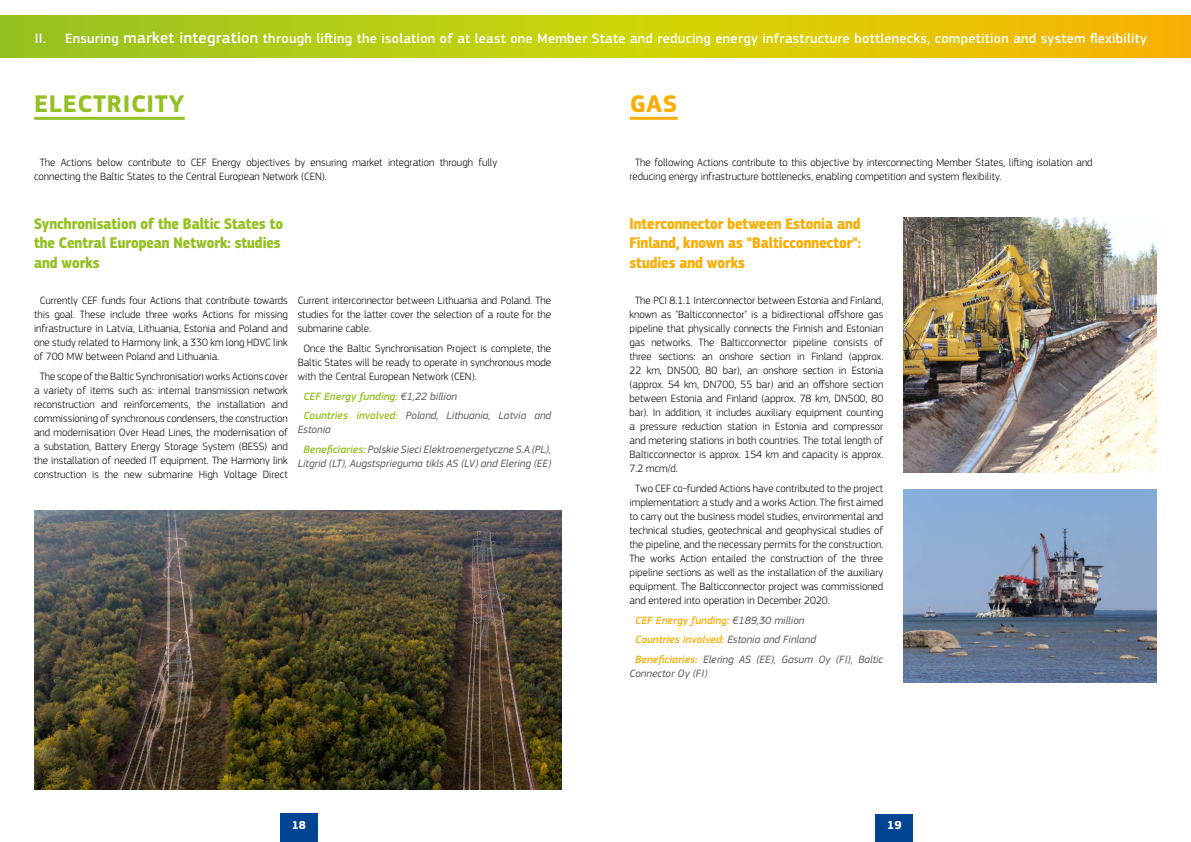
<style>
.page{position:relative;width:1191px;height:842px;background:#fff}
.page>*{position:absolute;margin:0;border:0;box-sizing:border-box;transform-origin:0 0}
.Titles-green{font:700 25px "EC Square Sans Pro";letter-spacing:.03em;color:#94c121}
.Titles-green-2{font:700 25px "EC Square Sans Pro";color:#f9ae05}
.t1{font:700 16px/19.2px "EC Square Sans Cond Pro";color:#f9ae05;text-align:justify}
.t2{font:700 16px/19.2px "EC Square Sans Cond Pro";color:#94c121}
.t3{font:500 14px "EC Square Sans Pro";letter-spacing:.02em;color:#fff}
.t4{font:700 12px "EC Square Sans Pro";color:#fff}
.t5{font:300 11px/14px "EC Square Sans Pro";color:#000;text-align:justify}
.t6{font:italic 11px/14px "EC Square Sans Pro";color:#575756}
.t7{font:italic 500 11px "EC Square Sans Pro";color:#f9ae05}
.t8{font:italic 500 11px "EC Square Sans Pro";color:#94c121}
.s1{font-size:16px}
.s2{font-weight:400;color:#575756}
.s3{font-weight:500;color:#94c121}
.s4{font-weight:500;color:#f9ae05}
</style>
<div class="page">
<hr style="left:34px;top:117px;width:151px;height:3px;background:#94c121">
<hr style="left:630px;top:117px;width:47px;height:3px;background:#f9ae05">
<svg style="left:0;top:15px;width:1191px;height:43px;background:#c9c80d"></svg>
<img style="left:34px;top:511px;width:527px;height:279px">
<img style="left:903px;top:217px;width:254px;height:255px">
<img style="left:903px;top:489px;width:254px;height:194px">
<div style="left:875px;top:814px;width:38px;height:28px;background:#004494"></div>
<div style="left:280px;top:814px;width:37px;height:28px;background:#004494"></div>
<p class="t3" style="left:35px;top:31px;width:1114px">II. Ensuring <span class="s1">market integration</span> through lifting the isolation of at least one Member State and reducing energy infrastructure bottlenecks, competition and system flexibility</p>
<p class="Titles-green" style="left:34px;top:89px;width:152px">ELECTRICITY</p>
<p class="Titles-green-2" style="left:630px;top:89px;width:49px">GAS</p>
<p class="t5" style="left:34px;top:156px;width:464px;text-indent:6px">The Actions below contribute to CEF Energy objectives by ensuring market integration through fully connecting the Baltic States to the Central European Network (CEN).</p>
<p class="t5" style="left:629px;top:156px;width:465px;text-indent:6px">The following Actions contribute to this objective by interconnecting Member States, lifting isolation and reducing energy infrastructure bottlenecks, enabling competition and system flexibility.</p>
<p class="t2" style="left:34px;top:215px;width:250px">Synchronisation of the Baltic States to the Central European Network: studies and works</p>
<p class="t1" style="left:629px;top:215px;width:233px">Interconnector between Estonia and Finland, known as "Balticconnector": studies and works</p>
<p class="t5" style="left:34px;top:294px;width:255px;text-indent:6px">Currently CEF funds four Actions that contribute towards this goal. These include three works Actions for missing infrastructure in Latvia, Lithuania, Estonia and Poland and one study related to Harmony link, a 330 km long HDVC link of 700 MW between Poland and Lithuania.</p>
<p class="t5" style="left:34px;top:369px;width:255px;text-align:center">The scope of the Baltic Synchronisation works Actions cover a variety of items such as: internal transmission network reconstruction and reinforcements, the installation and commissioning of synchronous condensers, the construction and modernisation Over Head Lines, the modernisation of a substation, Battery Energy Storage System (BESS) and the installation of needed IT equipment. The Harmony link construction is the new submarine High Voltage Direct</p>
<p class="t5" style="left:298px;top:294px;width:255px">Current interconnector between Lithuania and Poland. The studies for the latter cover the selection of a route for the submarine cable.</p>
<p class="t5" style="left:298px;top:341px;width:255px;text-indent:6px">Once the Baltic Synchronisation Project is complete, the Baltic States will be ready to operate in synchronous mode with the Central European Network (CEN).</p>
<p class="t8" style="left:303px;top:390px;width:155px">CEF Energy funding: <span class="s2">€1,22 billion</span></p>
<p class="t6" style="left:298px;top:409px;width:255px;text-indent:6px"><span class="s3">Countries involved:</span> Poland, Lithuania, Latvia and<br>Estonia</p>
<p class="t6" style="left:298px;top:442px;width:255px;text-align:center"><span class="s3">Beneficiaries:</span> Polskie Sieci Elektroenergetyczne S.A.(PL),<br>Litgrid (LT), Augstsprieguma tikls AS (LV) and Elering (EE)</p>
<p class="t5" style="left:629px;top:294px;width:255px;text-indent:6px">The PCI 8.1.1 Interconnector between Estonia and Finland, known as "Balticconnector" is a bidirectional offshore gas pipeline that physically connects the Finnish and Estonian gas networks. The Balticconnector pipeline consists of three sections: an onshore section in Finland (approx.<br>22 km, DN500, 80 bar), an onshore section in Estonia (approx. 54 km, DN700, 55 bar) and an offshore section between Estonia and Finland (approx. 78 km, DN500, 80 bar). In addition, it includes auxiliary equipment counting a pressure reduction station in Estonia and compressor and metering stations in both countries. The total length of Balticconnector is approx. 154 km and capacity is approx.<br>7.2 mcm/d.</p>
<p class="t5" style="left:629px;top:481px;width:255px;text-indent:6px">Two CEF co-funded Actions have contributed to the project implementation: a study and a works Action. The first aimed to carry out the business model studies, environmental and technical studies, geotechnical and geophysical studies of the pipeline, and the necessary permits for the construction.<br>The works Action entailed the construction of the three pipeline sections as well as the installation of the auxiliary equipment. The Balticconnector project was commissioned and entered into operation in December 2020.</p>
<p class="t7" style="left:635px;top:614px;width:171px">CEF Energy funding: <span class="s2">€189,30 million</span></p>
<p class="t7" style="left:635px;top:633px;width:182px">Countries involved: <span class="s2">Estonia and Finland</span></p>
<p class="t6" style="left:629px;top:652px;width:255px;text-indent:6px"><span class="s4">Beneficiaries:</span> Elering AS (EE), Gasum Oy (FI), Baltic<br>Connector Oy (FI)</p>
<p class="t4" style="left:292px;top:817px;width:16px">18</p>
<p class="t4" style="left:887px;top:817px;width:16px">19</p>
</div>
